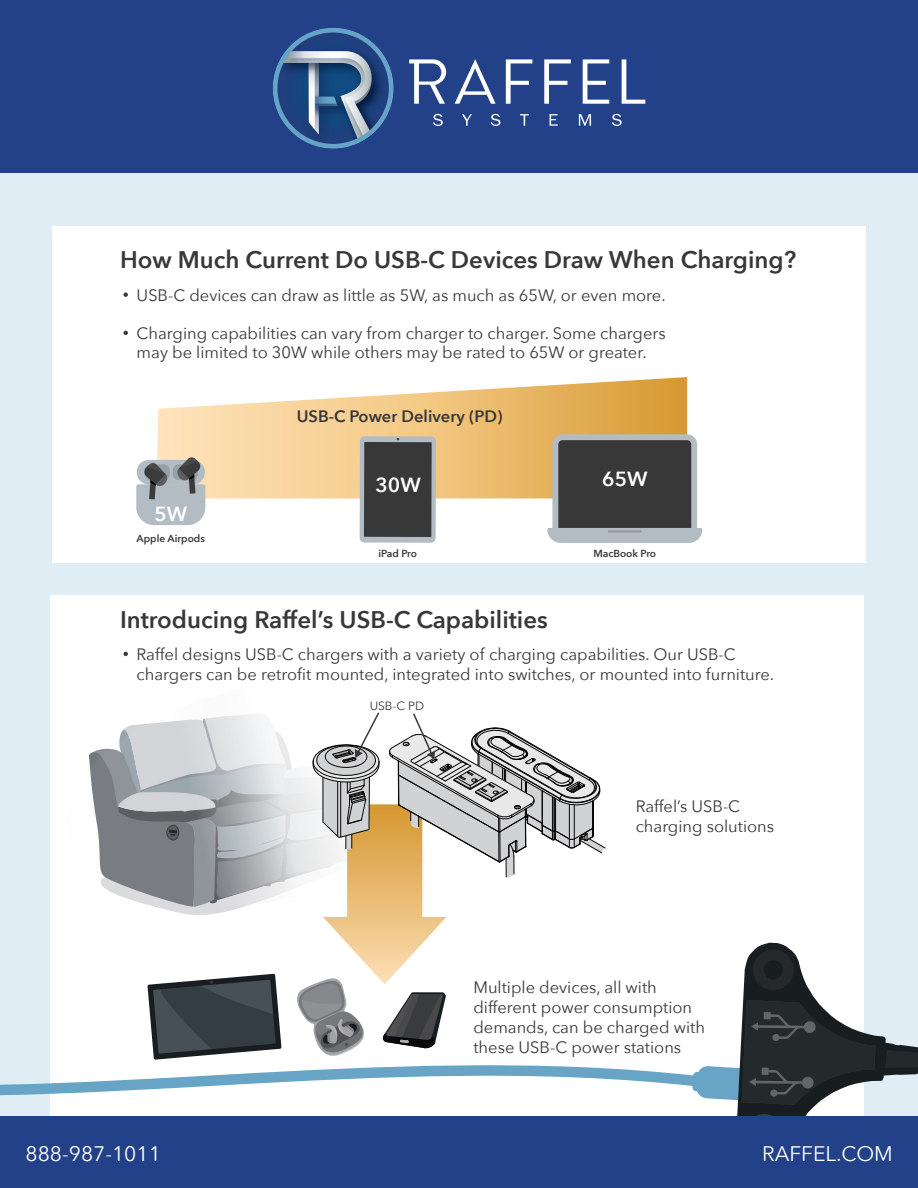
<style>
.page{position:relative;width:918px;height:1188px;background:#fff}
.page>*{position:absolute;margin:0;border:0;box-sizing:border-box;transform-origin:0 0}
.t1{font:600 24px "Avenir Next";color:#373837}
.t2{font:21px "Avenir Next";color:#fff}
.t3{font:600 20.4px "Avenir Next";color:#fff}
.t4{font:16.5px/19.8px "Avenir Next";color:#373837}
.t5{font:600 16.5px "Avenir Next";color:#373837}
.t6{font:12px "Avenir Next";color:#373837}
.t7{font:600 10.2px "Avenir Next";color:#373837}
</style>
<div class="page">
<div style="left:0;top:0;width:918px;height:1167px;background:#e0edf5"></div>
<div style="left:52px;top:226px;width:814px;height:336px;background:#fff"></div>
<div style="left:50px;top:595px;width:814px;height:532px;background:#fff"></div>
<svg style="left:0;top:1065px;width:692px;height:31px"></svg>
<svg style="left:124px;top:292px;width:4px;height:5px"></svg>
<svg style="left:124px;top:331px;width:4px;height:4px"></svg>
<svg style="left:124px;top:652px;width:4px;height:4px"></svg>
<svg style="left:692px;top:943px;width:226px;height:173px"></svg>
<svg style="left:157px;top:377px;width:530px;height:121px"></svg>
<div style="left:360px;top:436px;width:76px;height:107px;background:#b3bbc3;border-radius:5px"></div>
<div style="left:364px;top:442px;width:68px;height:95px;background:#373837"></div>
<div style="left:552px;top:434px;width:145px;height:104px;background:#b3bbc3;border-radius:10px"></div>
<div style="left:558px;top:440px;width:133px;height:92px;background:#373837;border-radius:4px"></div>
<div style="left:547px;top:528px;width:155px;height:15px;background:#b3bbc3"></div>
<hr style="left:608px;top:530px;width:34px;height:3px;background:#373837">
<svg style="left:136px;top:457px;width:69px;height:68px;background:#a4a8ad"></svg>
<div style="left:0;top:0;width:918px;height:173px;background:#234188"></div>
<svg style="left:433px;top:114px;width:10px;height:12px"></svg>
<svg style="left:462px;top:114px;width:10px;height:12px"></svg>
<svg style="left:491px;top:114px;width:9px;height:12px"></svg>
<svg style="left:520px;top:114px;width:9px;height:12px"></svg>
<svg style="left:550px;top:114px;width:8px;height:12px"></svg>
<svg style="left:579px;top:114px;width:12px;height:12px"></svg>
<svg style="left:612px;top:114px;width:10px;height:12px"></svg>
<svg style="left:455px;top:59px;width:41px;height:45px"></svg>
<svg style="left:544px;top:59px;width:27px;height:45px"></svg>
<svg style="left:506px;top:59px;width:26px;height:45px"></svg>
<svg style="left:583px;top:59px;width:26px;height:45px"></svg>
<svg style="left:622px;top:59px;width:23px;height:45px"></svg>
<svg style="left:409px;top:59px;width:37px;height:45px"></svg>
<svg style="left:275px;top:30px;width:116px;height:116px"></svg>
<img style="left:276px;top:42px;width:112px;height:101px">
<svg style="left:280px;top:51px;width:92px;height:90px"></svg>
<div style="left:273px;top:28px;width:121px;height:121px;border:5px solid #66a4c7;border-radius:50%"></div>
<div style="left:0;top:1116px;width:918px;height:72px;background:#234188"></div>
<svg style="left:89px;top:712px;width:517px;height:348px"></svg>
<h1 class="t1" style="left:120px;top:240px;width:678px">How Much Current Do USB-C Devices Draw When Charging?</h1>
<p class="t4" style="left:137px;top:285px;width:531px">USB-C devices can draw as little as 5W, as much as 65W, or even more.</p>
<p class="t4" style="left:137px;top:322px;width:531px">Charging capabilities can vary from charger to charger. Some chargers may be limited to 30W while others may be rated to 65W or greater.</p>
<p class="t5" style="left:297px;top:402px;width:207px">USB-C Power Delivery (PD)</p>
<p class="t3" style="left:154px;top:496px;width:34px">5W</p>
<p class="t7" style="left:137px;top:530px;width:70px">Apple Airpods</p>
<p class="t3" style="left:376px;top:468px;width:47px">30W</p>
<p class="t7" style="left:379px;top:544px;width:40px">iPad Pro</p>
<h1 class="t1" style="left:120px;top:600px;width:429px">Introducing Raffel’s USB-C Capabilities</h1>
<p class="t3" style="left:602px;top:461px;width:47px">65W</p>
<p class="t7" style="left:593px;top:544px;width:64px">MacBook Pro</p>
<p class="t4" style="left:137px;top:644px;width:639px">Raffel designs USB-C chargers with a variety of charging capabilities. Our USB-C chargers can be retrofit mounted, integrated into switches, or mounted into furniture.</p>
<p class="t6" style="left:370px;top:696px;width:56px">USB-C PD</p>
<p class="t4" style="left:636px;top:796px;width:140px">Raffel’s USB-C charging solutions</p>
<p class="t4" style="left:473px;top:977px;width:233px">Multiple devices, all with different power consumption demands, can be charged with these USB-C power stations</p>
<p class="t2" style="left:26px;top:1136px;width:137px">888-987-1011</p>
<p class="t2" style="left:762px;top:1136px;width:132px">RAFFEL.COM</p>
</div>
